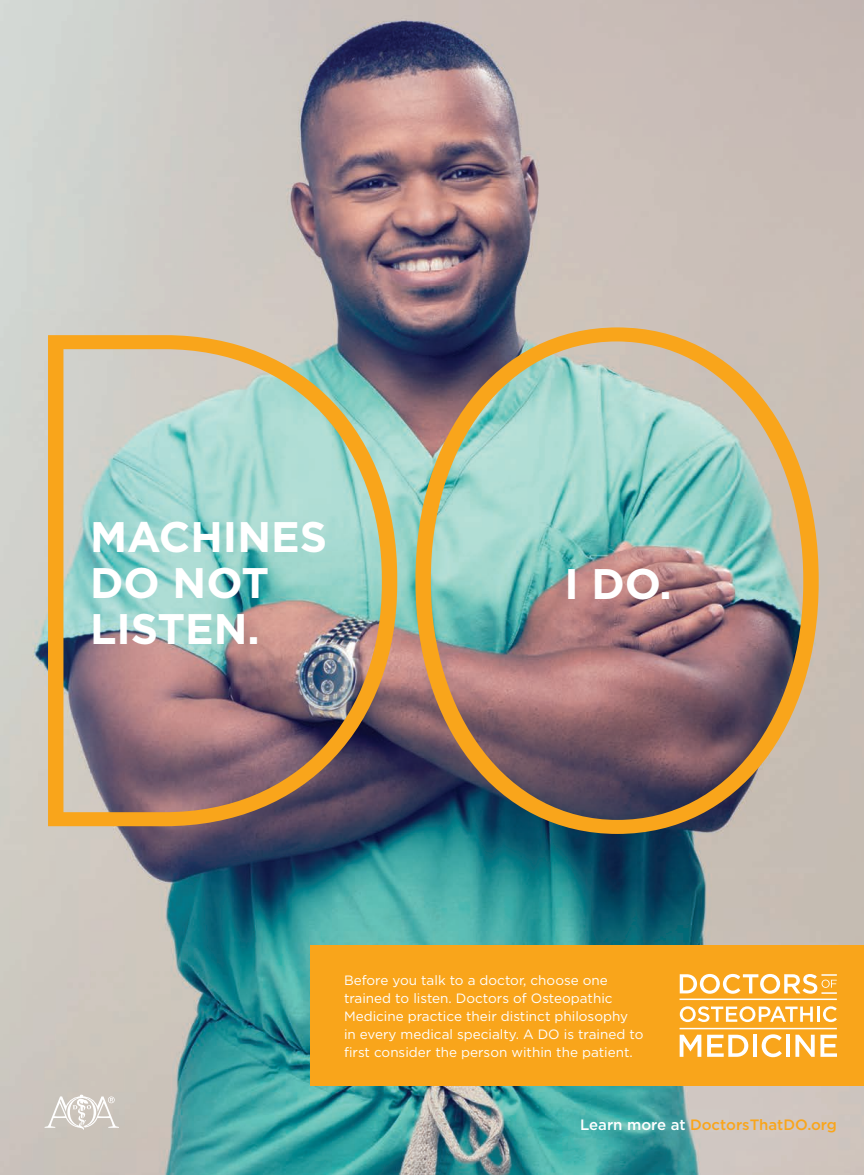
<style>
.page{position:relative;width:864px;height:1175px;background:#fff}
.page>*{position:absolute;margin:0;border:0;box-sizing:border-box;transform-origin:0 0}
.t1{font:700 42.75px/45.6px "Gotham";color:#fff}
.t2{font:500 15px "Gotham";color:#f9a51b}
.t3{font:13.5px/18px "Gotham";color:#fff}
.s1{color:#fff}
</style>
<div class="page">
<img style="left:0;top:0;width:864px;height:1174px">
<img style="left:48px;top:327px;width:771px;height:507px">
<svg style="left:45px;top:1094px;width:74px;height:36px"></svg>
<div style="left:310px;top:945px;width:554px;height:140px;background:#f9a51b"></div>
<svg style="left:680px;top:1006px;width:133px;height:16px"></svg>
<hr style="left:817px;top:1006px;width:3px;height:15px;background:#fff">
<svg style="left:823px;top:1006px;width:14px;height:16px"></svg>
<svg style="left:680px;top:1034px;width:21px;height:22px"></svg>
<svg style="left:707px;top:1034px;width:41px;height:22px"></svg>
<hr style="left:753px;top:1034px;width:4px;height:22px;background:#fff">
<svg style="left:762px;top:1034px;width:20px;height:23px"></svg>
<hr style="left:786px;top:1034px;width:4px;height:22px;background:#fff">
<svg style="left:795px;top:1034px;width:42px;height:22px"></svg>
<hr style="left:680px;top:998px;width:157px;height:2px;background:#fff">
<hr style="left:680px;top:1027px;width:157px;height:2px;background:#fff">
<svg style="left:680px;top:974px;width:157px;height:19px"></svg>
<p class="t1" style="left:90px;top:514px;width:239px">MACHINES<br>DO NOT<br>LISTEN.</p>
<p class="t1" style="left:564px;top:560px;width:109px">I DO.</p>
<p class="t3" style="left:344px;top:971px;width:301px">Before you talk to a doctor, choose one trained to listen. Doctors of Osteopathic Medicine practice their distinct philosophy<br>in every medical specialty. A DO is trained to first consider the person within the patient.</p>
<p class="t2" style="left:580px;top:1114px;width:258px"><span class="s1">Learn more at</span> DoctorsThatDO.org</p>
</div>
